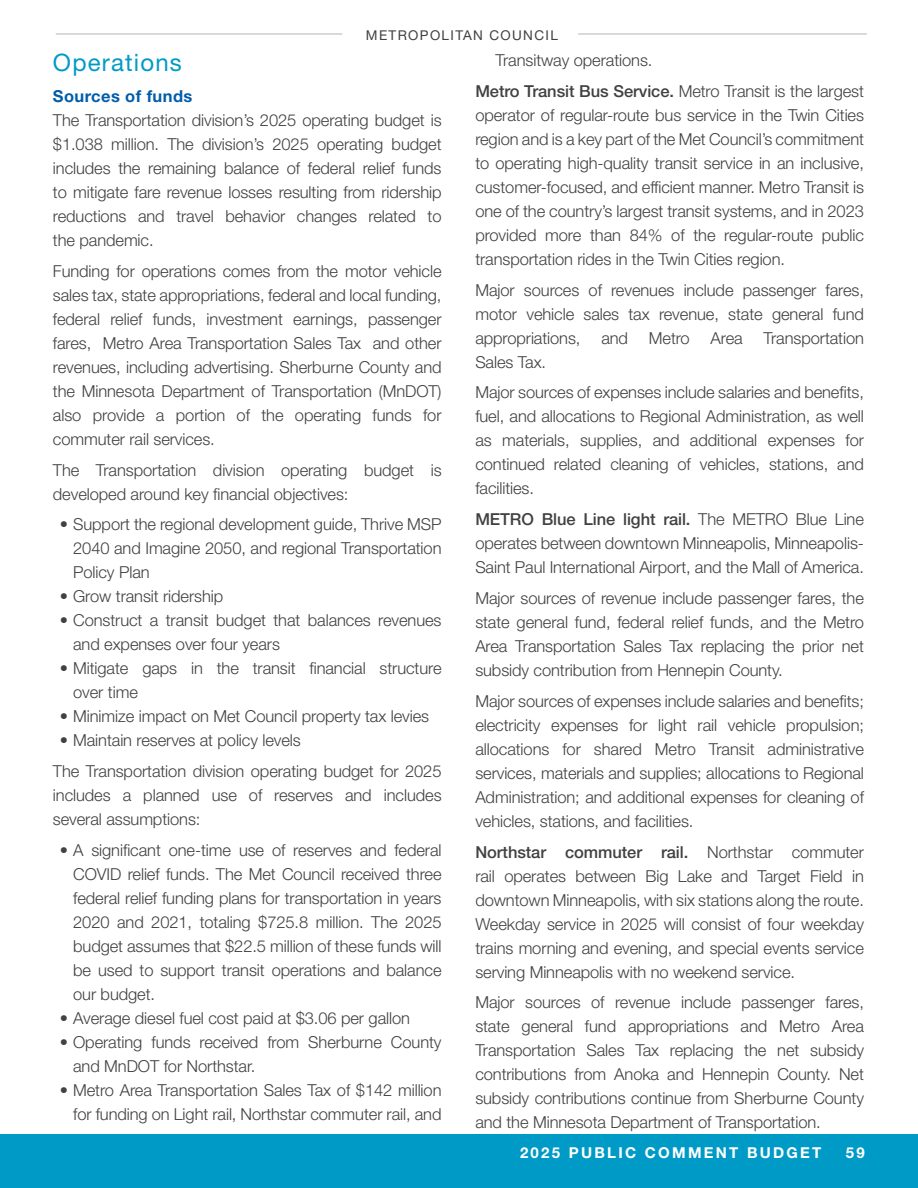
<style>
.page{position:relative;width:918px;height:1188px;background:#fff}
.page>*{position:absolute;margin:0;border:0;box-sizing:border-box;transform-origin:0 0}
.Heading_2{font:24px "Helvetica Neue LT Std";letter-spacing:.05em;color:#009ac7}
.Body_01_-_Align_Left{font:300 16.5px/24px "Helvetica Neue LT Std";letter-spacing:-.005em;color:#414042;text-align:justify}
.Heading_3{font:700 16.5px "Helvetica Neue LT Std";letter-spacing:.025em;color:#005daa}
.t1{font:700 15px "Helvetica Neue LT Std";letter-spacing:.15em;color:#fff}
.t2{font:13.5px "Helvetica Neue LT Std";letter-spacing:.1em;color:#414042}
.s1{font-weight:500}
</style>
<div class="page">
<div style="left:0;top:1134px;width:918px;height:54px;background:#009ac7"></div>
<hr style="left:56px;top:33px;width:286px;height:2px;background:#cacfd2">
<hr style="left:578px;top:33px;width:289px;height:2px;background:#cacfd2">
<p class="t2" style="left:366px;top:27px;width:193px">METROPOLITAN COUNCIL</p>
<p class="Heading_2" style="left:53px;top:49px;width:131px">Operations</p>
<p class="Heading_3" style="left:53px;top:86px;width:141px">Sources of funds</p>
<p class="Body_01_-_Align_Left" style="left:53px;top:108px;width:390px">The Transportation division’s 2025 operating budget is $1.038 million. The division’s 2025 operating budget includes the remaining balance of federal relief funds to mitigate fare revenue losses resulting from ridership reductions and travel behavior changes related to the pandemic.</p>
<p class="Body_01_-_Align_Left" style="left:53px;top:259px;width:390px">Funding for operations comes from the motor vehicle sales tax, state appropriations, federal and local funding, federal relief funds, investment earnings, passenger fares, Metro Area Transportation Sales Tax and other revenues, including advertising. Sherburne County and the Minnesota Department of Transportation (MnDOT) also provide a portion of the operating funds for commuter rail services.</p>
<p class="Body_01_-_Align_Left" style="left:53px;top:458px;width:390px">The Transportation division operating budget is developed around key financial objectives:</p>
<p class="Body_01_-_Align_Left" style="left:73px;top:512px;width:370px;text-indent:-14px">• Support the regional development guide, Thrive MSP 2040 and Imagine 2050, and regional Transportation Policy Plan</p>
<p class="Body_01_-_Align_Left" style="left:60px;top:584px;width:165px">• Grow transit ridership</p>
<p class="Body_01_-_Align_Left" style="left:73px;top:608px;width:370px;text-indent:-14px">• Construct a transit budget that balances revenues and expenses over four years</p>
<p class="Body_01_-_Align_Left" style="left:73px;top:656px;width:370px;text-indent:-14px">• Mitigate gaps in the transit financial structure over time</p>
<p class="Body_01_-_Align_Left" style="left:60px;top:704px;width:371px">• Minimize impact on Met Council property tax levies</p>
<p class="Body_01_-_Align_Left" style="left:60px;top:728px;width:243px">• Maintain reserves at policy levels</p>
<p class="Body_01_-_Align_Left" style="left:53px;top:759px;width:390px">The Transportation division operating budget for 2025 includes a planned use of reserves and includes several assumptions:</p>
<p class="Body_01_-_Align_Left" style="left:73px;top:838px;width:370px;text-indent:-14px">• A significant one-time use of reserves and federal COVID relief funds. The Met Council received three federal relief funding plans for transportation in years 2020 and 2021, totaling $725.8 million. The 2025 budget assumes that $22.5 million of these funds will be used to support transit operations and balance our budget.</p>
<p class="Body_01_-_Align_Left" style="left:60px;top:1006px;width:352px">• Average diesel fuel cost paid at $3.06 per gallon</p>
<p class="Body_01_-_Align_Left" style="left:73px;top:1030px;width:370px;text-indent:-14px">• Operating funds received from Sherburne County and MnDOT for Northstar.</p>
<p class="Body_01_-_Align_Left" style="left:60px;top:1078px;width:383px;text-align:right">• Metro Area Transportation Sales Tax of $142 million for funding on Light rail, Northstar commuter rail, and</p>
<p class="Body_01_-_Align_Left" style="left:496px;top:48px;width:158px">Transitway operations.</p>
<p class="Body_01_-_Align_Left" style="left:475px;top:79px;width:390px"><span class="s1">Metro Transit Bus Service.</span> Metro Transit is the largest operator of regular-route bus service in the Twin Cities region and is a key part of the Met Council’s commitment to operating high-quality transit service in an inclusive, customer-focused, and efficient manner. Metro Transit is one of the country’s largest transit systems, and in 2023 provided more than 84% of the regular-route public transportation rides in the Twin Cities region.</p>
<p class="Body_01_-_Align_Left" style="left:475px;top:277px;width:390px">Major sources of revenues include passenger fares, motor vehicle sales tax revenue, state general fund appropriations,</p>
<p class="Body_01_-_Align_Left" style="left:601px;top:325px;width:28px">and</p>
<p class="Body_01_-_Align_Left" style="left:649px;top:325px;width:42px">Metro</p>
<p class="Body_01_-_Align_Left" style="left:711px;top:325px;width:34px">Area</p>
<p class="Body_01_-_Align_Left" style="left:764px;top:325px;width:102px">Transportation</p>
<p class="Body_01_-_Align_Left" style="left:475px;top:349px;width:72px">Sales Tax.</p>
<p class="Body_01_-_Align_Left" style="left:475px;top:380px;width:390px">Major sources of expenses include salaries and benefits, fuel, and allocations to Regional Administration, as well as materials, supplies, and additional expenses for continued related cleaning of vehicles, stations, and facilities.</p>
<p class="Body_01_-_Align_Left" style="left:475px;top:507px;width:390px"><span class="s1">METRO Blue Line light rail.</span> The METRO Blue Line operates between downtown Minneapolis, Minneapolis-Saint Paul International Airport, and the Mall of America.</p>
<p class="Body_01_-_Align_Left" style="left:475px;top:586px;width:390px">Major sources of revenue include passenger fares, the state general fund, federal relief funds, and the Metro Area Transportation Sales Tax replacing the prior net subsidy contribution from Hennepin County.</p>
<p class="Body_01_-_Align_Left" style="left:475px;top:689px;width:390px">Major sources of expenses include salaries and benefits; electricity expenses for light rail vehicle propulsion; allocations for shared Metro Transit administrative services, materials and supplies; allocations to Regional Administration; and additional expenses for cleaning of vehicles, stations, and facilities.</p>
<p class="Body_01_-_Align_Left" style="left:475px;top:839px;width:390px"><span class="s1">Northstar commuter rail.</span> Northstar commuter rail operates between Big Lake and Target Field in downtown Minneapolis, with six stations along the route.<br>Weekday service in 2025 will consist of four weekday trains morning and evening, and special events service serving Minneapolis with no weekend service.</p>
<p class="Body_01_-_Align_Left" style="left:475px;top:990px;width:390px">Major sources of revenue include passenger fares, state general fund appropriations and Metro Area Transportation Sales Tax replacing the net subsidy contributions from Anoka and Hennepin County. Net subsidy contributions continue from Sherburne County and the Minnesota Department of Transportation.</p>
<p class="t1" style="left:520px;top:1144px;width:303px">2025 PUBLIC COMMENT BUDGET</p>
<p class="t1" style="left:846px;top:1144px;width:20px">59</p>
</div>
